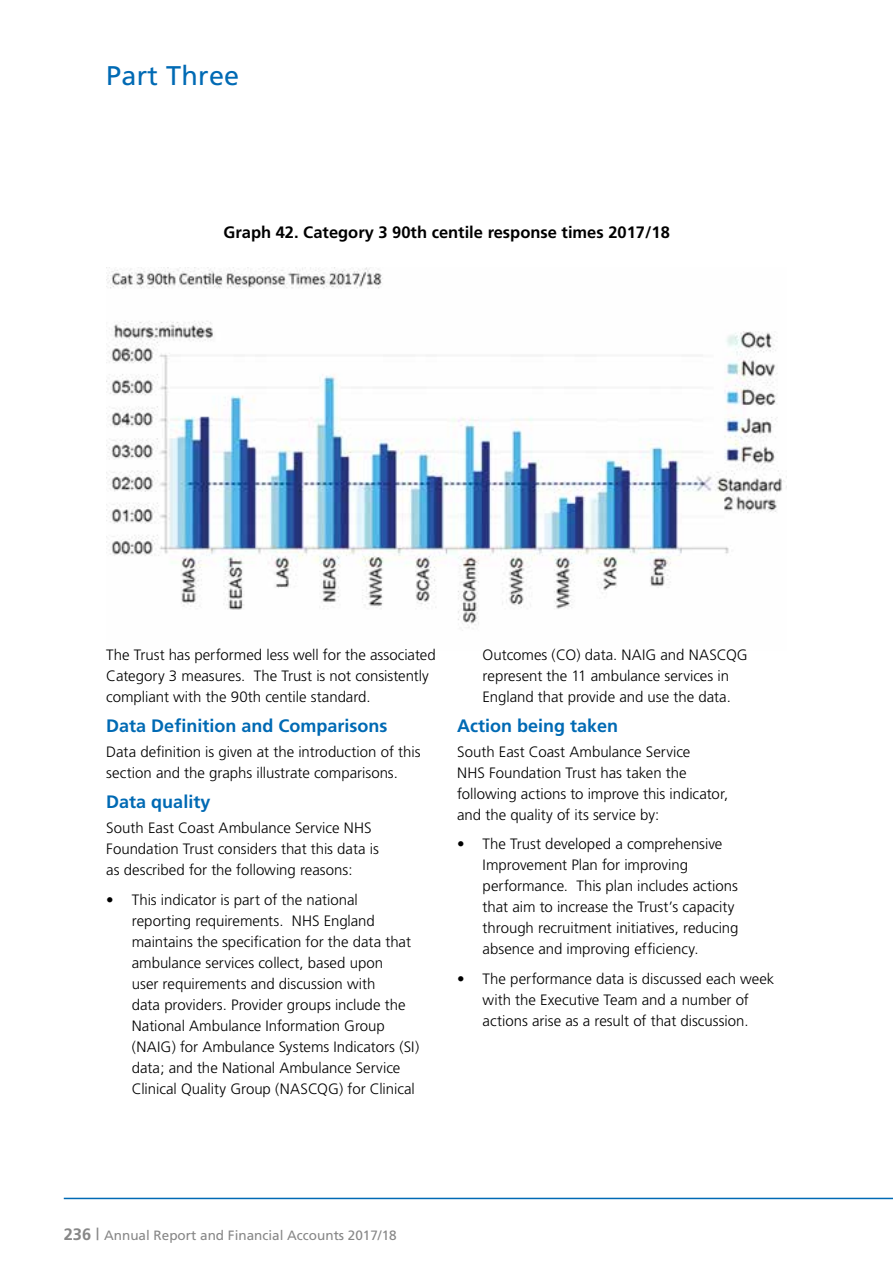
<style>
.page{position:relative;width:893px;height:1263px;background:#fff}
.page>*{position:absolute;margin:0;border:0;box-sizing:border-box;transform-origin:0 0}
.t1{font:27px "Frutiger";letter-spacing:.01em;color:#006ab4}
.t2{font:700 18px "Frutiger";color:#006ab4}
.t3{font:700 16.5px "Frutiger";color:#000}
.t4{font:300 15px/21px "Frutiger";color:#000}
.t5{font:13.5px "Frutiger";color:#878787}
.s1{font-weight:700;font-size:16.5px}
.s2{font-size:16.5px}
</style>
<div class="page">
<hr style="left:64px;top:1198px;width:829px;height:1px;background:#006ab4">
<img style="left:106px;top:268px;width:681px;height:363px">
<h1 class="t1" style="left:106px;top:60px;width:135px">Part Three</h1>
<p class="t3" style="left:224px;top:223px;width:448px">Graph 42. Category 3 90th centile response times 2017/18</p>
<p class="t4" style="left:106px;top:644px;width:331px">The Trust has performed less well for the associated<br>Category 3 measures. The Trust is not consistently compliant with the 90th centile standard.</p>
<p class="t2" style="left:106px;top:715px;width:283px">Data Definition and Comparisons</p>
<p class="t4" style="left:106px;top:741px;width:316px">Data definition is given at the introduction of this section and the graphs illustrate comparisons.</p>
<p class="t2" style="left:106px;top:791px;width:106px">Data quality</p>
<p class="t4" style="left:106px;top:817px;width:274px">South East Coast Ambulance Service NHS<br>Foundation Trust considers that this data is as described for the following reasons:</p>
<p class="t4" style="left:132px;top:889px;width:289px;text-indent:-26px">• This indicator is part of the national reporting requirements. NHS England maintains the specification for the data that ambulance services collect, based upon<br>user requirements and discussion with<br>data providers. Provider groups include the National Ambulance Information Group (NAIG) for Ambulance Systems Indicators (SI) data; and the National Ambulance Service Clinical Quality Group (NASCQG) for Clinical</p>
<p class="t4" style="left:483px;top:644px;width:267px">Outcomes (CO) data. NAIG and NASCQG represent the 11 ambulance services in<br>England that provide and use the data.</p>
<p class="t2" style="left:457px;top:715px;width:163px">Action being taken</p>
<p class="t4" style="left:457px;top:741px;width:273px">South East Coast Ambulance Service<br>NHS Foundation Trust has taken the following actions to improve this indicator, and the quality of its service by:</p>
<p class="t4" style="left:483px;top:834px;width:257px;text-indent:-26px">• The Trust developed a comprehensive Improvement Plan for improving performance. This plan includes actions that aim to increase the Trust’s capacity through recruitment initiatives, reducing absence and improving efficiency.</p>
<p class="t4" style="left:457px;top:968px;width:319px;text-align:center">• The performance data is discussed each week with the Executive Team and a number of<br>actions arise as a result of that discussion.</p>
<p class="t5" style="left:64px;top:1227px;width:334px"><span class="s1">236</span> <span class="s2">|</span> Annual Report and Financial Accounts 2017/18</p>
</div>
